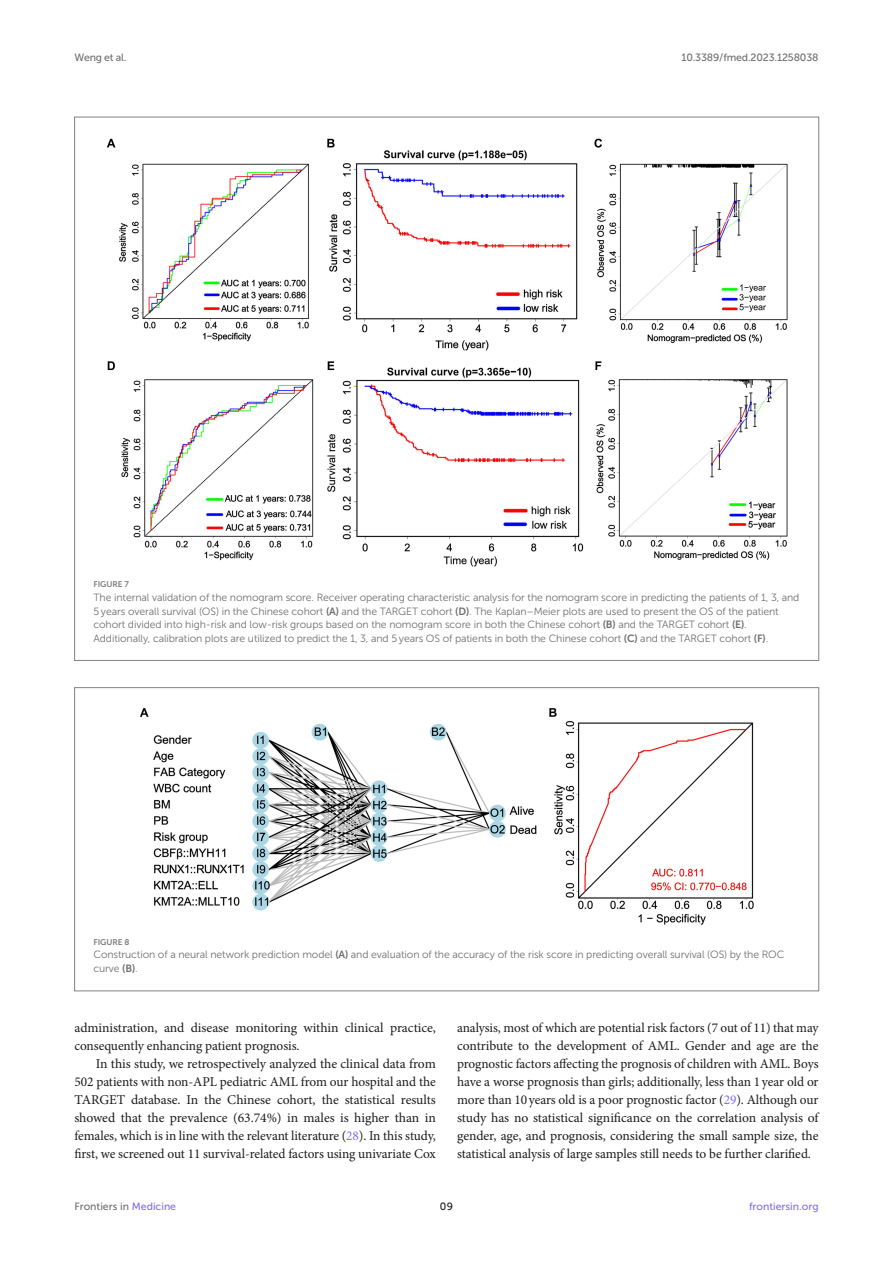
<style>
.page{position:relative;width:893px;height:1263px;background:#fff}
.page>*{position:absolute;margin:0;border:0;box-sizing:border-box;transform-origin:0 0}
.TEXT{font:13.5px/18px "Minion Pro";letter-spacing:-.005em;color:#1b1c1b;text-align:justify}
.TEXT_FLUSH{font:13.5px/18px "Minion Pro";letter-spacing:-.005em;color:#1b1c1b}
.FIG_LEG{font:10.5px/13.5px "Museo Sans 300";letter-spacing:-.01em;color:#706f70}
.t1{font:10.5px "Museo Sans 500";letter-spacing:-.015em;color:#706f70}
.t2{font:10.5px "Museo Sans 500";color:#856df0}
.t3{font:10.5px "Museo Sans 500";color:#1b1c1b}
.FIG_HD{font:8.25px "Museo Sans 700";letter-spacing:-.01em;color:#7e7f7f}
.s1{font-family:"Museo Sans 700"}
.s2{color:#856df0}
</style>
<div class="page">
<img style="left:106px;top:138px;width:682px;height:429px">
<img style="left:140px;top:708px;width:614px;height:217px">
<p class="t1" style="left:74px;top:51px;width:54px">Weng et al.</p>
<p class="t1" style="left:681px;top:51px;width:139px">10.3389/fmed.2023.1258038</p>
<p class="FIG_HD" style="left:94px;top:580px;width:37px">FIGURE 7</p>
<p class="FIG_LEG" style="left:94px;top:591px;width:707px">The internal validation of the nomogram score. Receiver operating characteristic analysis for the nomogram score in predicting the patients of 1, 3, and 5 years overall survival (OS) in the Chinese cohort <span class="s1">(A)</span> and the TARGET cohort <span class="s1">(D)</span>. The Kaplan–Meier plots are used to present the OS of the patient cohort divided into high-risk and low-risk groups based on the nomogram score in both the Chinese cohort <span class="s1">(B)</span> and the TARGET cohort <span class="s1">(E)</span>.<br>Additionally, calibration plots are utilized to predict the 1, 3, and 5 years OS of patients in both the Chinese cohort <span class="s1">(C)</span> and the TARGET cohort <span class="s1">(F)</span>.</p>
<p class="FIG_HD" style="left:94px;top:937px;width:37px">FIGURE 8</p>
<p class="FIG_LEG" style="left:94px;top:948px;width:692px">Construction of a neural network prediction model <span class="s1">(A)</span> and evaluation of the accuracy of the risk score in predicting overall survival (OS) by the ROC curve <span class="s1">(B)</span>.</p>
<p class="TEXT_FLUSH" style="left:74px;top:1019px;width:363px">administration, and disease monitoring within clinical practice, consequently enhancing patient prognosis.</p>
<p class="TEXT" style="left:74px;top:1055px;width:363px;text-indent:21px">In this study, we retrospectively analyzed the clinical data from 502 patients with non-APL pediatric AML from our hospital and the TARGET database. In the Chinese cohort, the statistical results showed that the prevalence (63.74%) in males is higher than in females, which is in line with the relevant literature (<span class="s2">28</span>). In this study, first, we screened out 11 survival-related factors using univariate Cox</p>
<p class="TEXT" style="left:457px;top:1019px;width:363px">analysis, most of which are potential risk factors (7 out of 11) that may contribute to the development of AML. Gender and age are the prognostic factors affecting the prognosis of children with AML. Boys have a worse prognosis than girls; additionally, less than 1year old or more than 10years old is a poor prognostic factor (<span class="s2">29</span>). Although our study has no statistical significance on the correlation analysis of gender, age, and prognosis, considering the small sample size, the statistical analysis of large samples still needs to be further clarified.</p>
<p class="t1" style="left:74px;top:1200px;width:103px">Frontiers in <span class="s2">Medicine</span></p>
<p class="t3" style="left:440px;top:1200px;width:15px">09</p>
<p class="t2" style="left:749px;top:1200px;width:71px">frontiersin.org</p>
</div>
